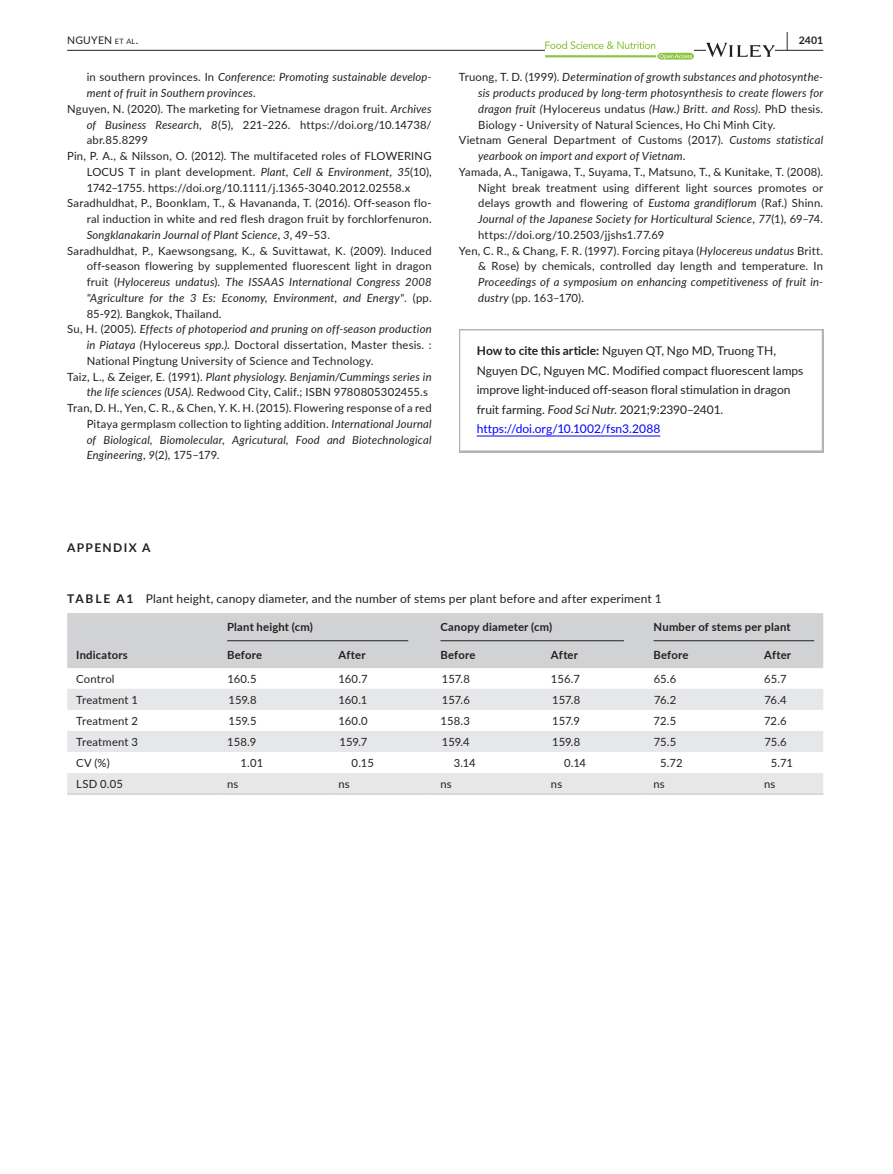
<style>
.page{position:relative;width:893px;height:1174px;background:#fff}
.page>*{position:absolute;margin:0;border:0;box-sizing:border-box;transform-origin:0 0}
.t1{font:700 19.5px "Lato";color:#231f20;scale:.48 1}
.t2{font:12px/19.5px "Lato";color:#231f20}
.t3{font:700 12px "Lato";letter-spacing:.115em;color:#231f20}
.t4{font:11.25px "Lato";letter-spacing:.015em;color:#231f20}
.t5{font:italic 11.25px/15.8px "Lato";letter-spacing:.015em;color:#231f20}
.t6{font:700 11.25px "Lato";letter-spacing:.02em;color:#231f20}
.t7{font:10.5px "Lato";letter-spacing:.02em;color:#231f20}
.t8{font:700 10.5px "Lato";color:#231f20}
.s1{font-size:7.35px}
.s2{font-style:normal}
.s3{font-style:italic}
.s4{font-weight:700}
.s5{color:#00f}
</style>
<div class="page">
<hr style="left:67px;top:50px;width:756px;height:1px;background:#231f20">
<svg style="left:545px;top:41px;width:149px;height:19px"></svg>
<svg style="left:706px;top:43px;width:69px;height:14px"></svg>
<div style="left:459px;top:329px;width:364px;height:123px;background:#d0d1d3"></div>
<div style="left:460px;top:330px;width:362px;height:120px;background:#fff"></div>
<hr style="left:459px;top:451px;width:364px;height:1px;background:#b2b3b7">
<hr style="left:477px;top:436px;width:183px;height:1px;background:#00f">
<div style="left:67px;top:613px;width:756px;height:55px;background:#d1d2d4"></div>
<svg style="left:67px;top:689px;width:756px;height:104px;fill:#e6e7e9"></svg>
<hr style="left:67px;top:793px;width:151px;height:2px;background:#d1d2d4">
<hr style="left:218px;top:793px;width:111px;height:2px;background:#d1d2d4">
<hr style="left:329px;top:793px;width:102px;height:2px;background:#d1d2d4">
<hr style="left:431px;top:793px;width:111px;height:2px;background:#d1d2d4">
<hr style="left:542px;top:793px;width:103px;height:2px;background:#d1d2d4">
<hr style="left:645px;top:793px;width:110px;height:2px;background:#d1d2d4">
<hr style="left:755px;top:793px;width:68px;height:2px;background:#d1d2d4">
<hr style="left:227px;top:640px;width:181px;height:1px;background:#231f20">
<hr style="left:440px;top:640px;width:184px;height:1px;background:#231f20">
<hr style="left:654px;top:640px;width:160px;height:1px;background:#231f20">
<h1 class="t1" style="left:786px;top:25px;width:7px">|</h1>
<p class="t7" style="left:67px;top:33px;width:73px">NGUYEN <span class="s1">et al</span>.</p>
<p class="t8" style="left:799px;top:33px;width:26px">2401</p>
<p class="t5" style="left:87px;top:69px;width:346px"><span class="s2">in southern provinces. In</span> Conference: Promoting sustainable develop-</p>
<p class="t5" style="left:87px;top:85px;width:171px">ment of fruit in Southern provinces<span class="s2">.</span></p>
<p class="t4" style="left:67px;top:101px;width:366px">Nguyen, N. (2020). The marketing for Vietnamese dragon fruit. <span class="s3">Archives</span></p>
<p class="t4" style="left:87px;top:116px;width:346px"><span class="s3">of Business Research</span>, <span class="s3">8</span>(5), 221–226. https://doi.org/10.14738/</p>
<p class="t4" style="left:87px;top:132px;width:63px">abr.85.8299</p>
<p class="t4" style="left:67px;top:148px;width:366px">Pin, P. A., &amp; Nilsson, O. (2012). The multifaceted roles of FLOWERING</p>
<p class="t4" style="left:87px;top:164px;width:346px">LOCUS T in plant development. <span class="s3">Plant, Cell &amp; Environment</span>, <span class="s3">35</span>(10),</p>
<p class="t4" style="left:87px;top:179px;width:325px">1742–1755. https://doi.org/10.1111/j.1365-3040.2012.02558.x</p>
<p class="t4" style="left:67px;top:195px;width:366px">Saradhuldhat, P., Boonklam, T., &amp; Havananda, T. (2016). Off-season flo-</p>
<p class="t4" style="left:87px;top:211px;width:346px">ral induction in white and red flesh dragon fruit by forchlorfenuron.</p>
<p class="t5" style="left:87px;top:226px;width:245px">Songklanakarin Journal of Plant Science<span class="s2">,</span> 3<span class="s2">, 49–53.</span></p>
<p class="t4" style="left:67px;top:242px;width:366px">Saradhuldhat, P., Kaewsongsang, K., &amp; Suvittawat, K. (2009). Induced</p>
<p class="t4" style="left:87px;top:258px;width:346px">off-season flowering by supplemented fluorescent light in dragon</p>
<p class="t5" style="left:87px;top:274px;width:346px"><span class="s2">fruit (</span>Hylocereus undatus<span class="s2">).</span> The ISSAAS International Congress 2008</p>
<p class="t5" style="left:87px;top:289px;width:346px">"Agriculture for the 3 Es: Economy, Environment, and Energy"<span class="s2">. (pp.</span></p>
<p class="t4" style="left:87px;top:305px;width:136px">85-92). Bangkok, Thailand.</p>
<p class="t5" style="left:67px;top:321px;width:366px"><span class="s2">Su, H. (2005).</span> Effects of photoperiod and pruning on off-season production</p>
<p class="t4" style="left:87px;top:337px;width:346px"><span class="s3">in Piataya (</span>Hylocereus <span class="s3">spp.)</span>. Doctoral dissertation, Master thesis. :</p>
<p class="t4" style="left:87px;top:353px;width:288px">National Pingtung University of Science and Technology.</p>
<p class="t5" style="left:67px;top:368px;width:366px"><span class="s2">Taiz, L., &amp; Zeiger, E. (1991).</span> Plant physiology. Benjamin/Cummings series in</p>
<p class="t4" style="left:87px;top:384px;width:343px"><span class="s3">the life sciences (USA)</span>. Redwood City, Calif.; ISBN 9780805302455.s</p>
<p class="t4" style="left:67px;top:400px;width:366px">Tran, D. H., Yen, C. R., &amp; Chen, Y. K. H. (2015). Flowering response of a red</p>
<p class="t4" style="left:87px;top:416px;width:346px">Pitaya germplasm collection to lighting addition. <span class="s3">International Journal</span></p>
<p class="t5" style="left:87px;top:431px;width:346px">of Biological, Biomolecular, Agricutural, Food and Biotechnological</p>
<p class="t4" style="left:87px;top:447px;width:134px"><span class="s3">Engineering</span>, <span class="s3">9</span>(2), 175–179.</p>
<p class="t5" style="left:459px;top:69px;width:366px"><span class="s2">Truong, T. D. (1999).</span> Determination of growth substances and photosynthe-</p>
<p class="t5" style="left:478px;top:85px;width:346px">sis products produced by long-term photosynthesis to create flowers for</p>
<p class="t5" style="left:478px;top:100px;width:346px">dragon fruit (<span class="s2">Hylocereus undatus</span> (Haw.) Britt. and Ross)<span class="s2">. PhD thesis.</span></p>
<p class="t4" style="left:478px;top:116px;width:299px">Biology - University of Natural Sciences, Ho Chi Minh City.</p>
<p class="t4" style="left:459px;top:132px;width:366px">Vietnam General Department of Customs (2017). <span class="s3">Customs statistical</span></p>
<p class="t5" style="left:478px;top:148px;width:209px">yearbook on import and export of Vietnam<span class="s2">.</span></p>
<p class="t4" style="left:459px;top:164px;width:366px">Yamada, A., Tanigawa, T., Suyama, T., Matsuno, T., &amp; Kunitake, T. (2008).</p>
<p class="t4" style="left:478px;top:179px;width:346px">Night break treatment using different light sources promotes or</p>
<p class="t4" style="left:478px;top:195px;width:346px">delays growth and flowering of <span class="s3">Eustoma grandiflorum</span> (Raf.) Shinn.</p>
<p class="t5" style="left:478px;top:211px;width:346px">Journal of the Japanese Society for Horticultural Science<span class="s2">,</span> 77<span class="s2">(1), 69–74.</span></p>
<p class="t4" style="left:478px;top:227px;width:188px">https://doi.org/10.2503/jjshs1.77.69</p>
<p class="t4" style="left:459px;top:242px;width:366px">Yen, C. R., &amp; Chang, F. R. (1997). Forcing pitaya (<span class="s3">Hylocereus undatus</span> Britt.</p>
<p class="t4" style="left:478px;top:258px;width:346px">&amp; Rose) by chemicals, controlled day length and temperature. In</p>
<p class="t5" style="left:478px;top:274px;width:346px">Proceedings of a symposium on enhancing competitiveness of fruit in&shy;dustry <span class="s2">(pp. 163–170).</span></p>
<p class="t2" style="left:477px;top:340px;width:328px"><span class="s4">How to cite this article:</span> Nguyen QT, Ngo MD, Truong TH, Nguyen DC, Nguyen MC. Modified compact fluorescent lamps improve light-induced off-season floral stimulation in dragon fruit farming. <span class="s3">Food Sci Nutr</span>. 2021;9:2390–2401. <span class="s5">https://doi.org/10.1002/fsn3.2088</span></p>
<p class="t3" style="left:67px;top:538px;width:85px">APPENDIX A</p>
<p class="t2" style="left:67px;top:588px;width:596px"><span class="s4">TABLE A1</span> Plant height, canopy diameter, and the number of stems per plant before and after experiment 1</p>
<p class="t6" style="left:76px;top:646px;width:53px">Indicators</p>
<p class="t6" style="left:227px;top:619px;width:87px">Plant height (cm)</p>
<p class="t6" style="left:440px;top:619px;width:113px">Canopy diameter (cm)</p>
<p class="t6" style="left:654px;top:619px;width:139px">Number of stems per plant</p>
<p class="t6" style="left:227px;top:646px;width:36px">Before</p>
<p class="t6" style="left:338px;top:646px;width:29px">After</p>
<p class="t6" style="left:440px;top:646px;width:36px">Before</p>
<p class="t6" style="left:551px;top:646px;width:29px">After</p>
<p class="t6" style="left:654px;top:646px;width:36px">Before</p>
<p class="t6" style="left:764px;top:646px;width:29px">After</p>
<p class="t4" style="left:76px;top:670px;width:40px">Control</p>
<p class="t4" style="left:227px;top:670px;width:31px">160.5</p>
<p class="t4" style="left:338px;top:670px;width:31px">160.7</p>
<p class="t4" style="left:442px;top:670px;width:30px">157.8</p>
<p class="t4" style="left:551px;top:670px;width:31px">156.7</p>
<p class="t4" style="left:654px;top:670px;width:24px">65.6</p>
<p class="t4" style="left:764px;top:670px;width:24px">65.7</p>
<p class="t4" style="left:76px;top:691px;width:63px">Treatment 1</p>
<p class="t4" style="left:228px;top:691px;width:30px">159.8</p>
<p class="t4" style="left:338px;top:691px;width:30px">160.1</p>
<p class="t4" style="left:442px;top:691px;width:30px">157.6</p>
<p class="t4" style="left:552px;top:691px;width:30px">157.8</p>
<p class="t4" style="left:654px;top:691px;width:24px">76.2</p>
<p class="t4" style="left:765px;top:691px;width:24px">76.4</p>
<p class="t4" style="left:76px;top:713px;width:63px">Treatment 2</p>
<p class="t4" style="left:228px;top:713px;width:30px">159.5</p>
<p class="t4" style="left:338px;top:713px;width:31px">160.0</p>
<p class="t4" style="left:440px;top:713px;width:31px">158.3</p>
<p class="t4" style="left:552px;top:713px;width:29px">157.9</p>
<p class="t4" style="left:654px;top:713px;width:24px">72.5</p>
<p class="t4" style="left:764px;top:713px;width:24px">72.6</p>
<p class="t4" style="left:76px;top:734px;width:63px">Treatment 3</p>
<p class="t4" style="left:227px;top:734px;width:31px">158.9</p>
<p class="t4" style="left:340px;top:734px;width:29px">159.7</p>
<p class="t4" style="left:442px;top:734px;width:30px">159.4</p>
<p class="t4" style="left:552px;top:734px;width:30px">159.8</p>
<p class="t4" style="left:654px;top:734px;width:24px">75.5</p>
<p class="t4" style="left:764px;top:734px;width:24px">75.6</p>
<p class="t4" style="left:76px;top:755px;width:35px">CV (%)</p>
<p class="t4" style="left:241px;top:755px;width:24px">1.01</p>
<p class="t4" style="left:352px;top:755px;width:24px">0.15</p>
<p class="t4" style="left:454px;top:755px;width:23px">3.14</p>
<p class="t4" style="left:564px;top:755px;width:23px">0.14</p>
<p class="t4" style="left:660px;top:755px;width:24px">5.72</p>
<p class="t4" style="left:771px;top:755px;width:24px">5.71</p>
<p class="t4" style="left:76px;top:776px;width:48px">LSD 0.05</p>
<p class="t4" style="left:227px;top:776px;width:13px">ns</p>
<p class="t4" style="left:338px;top:776px;width:13px">ns</p>
<p class="t4" style="left:440px;top:776px;width:13px">ns</p>
<p class="t4" style="left:551px;top:776px;width:13px">ns</p>
<p class="t4" style="left:654px;top:776px;width:13px">ns</p>
<p class="t4" style="left:764px;top:776px;width:13px">ns</p>
</div>
